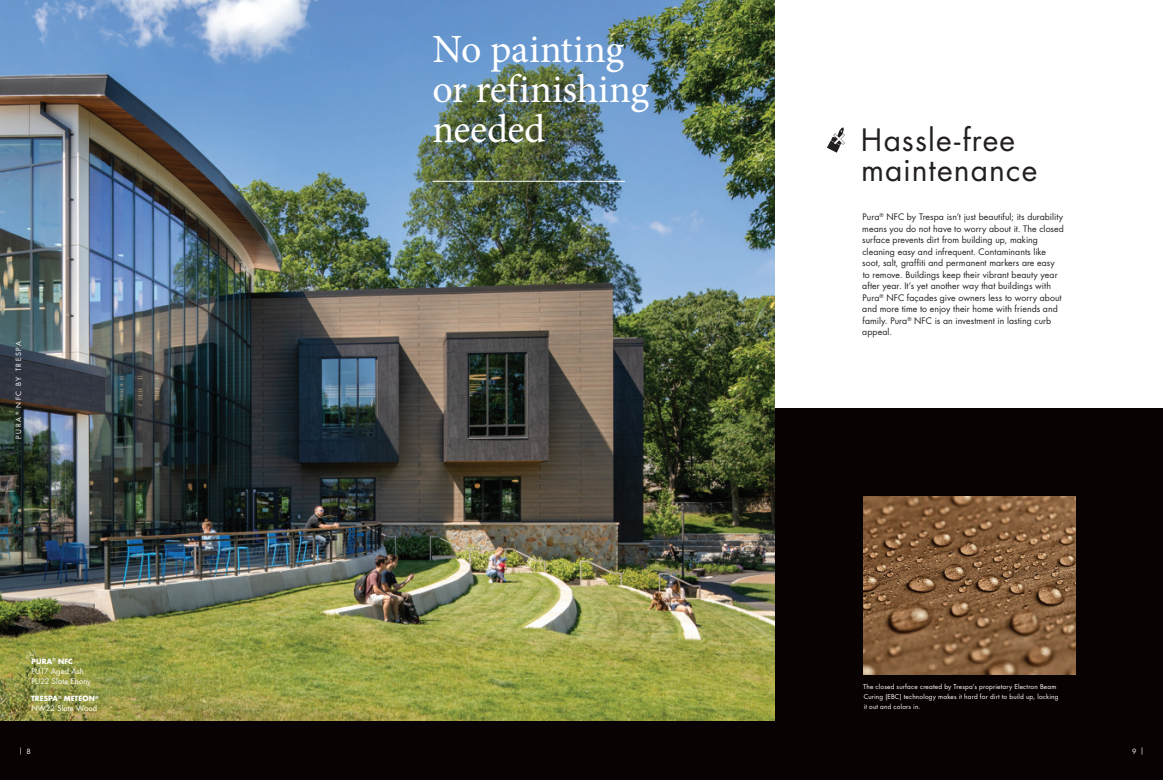
<style>
.page{position:relative;width:1163px;height:780px;background:#fff}
.page>*{position:absolute;margin:0;border:0;box-sizing:border-box;transform-origin:0 0}
.t1{font:40px/40px "Minion Pro";letter-spacing:-.01em;color:#fff}
.t2{font:30px/30px "Futura Std";letter-spacing:.04em;color:#231f20}
.PLATTE_TEKST{font:8.8px/11.5px "Futura Std";letter-spacing:.005em;color:#231f20}
.PLATTE_TEKST-2{font:7.5px "Futura Std";letter-spacing:.01em;color:#fff}
.PLATTE_TEKST-3{font:700 7px "Futura Std";letter-spacing:.015em;color:#fff}
.t3{font:7px "Futura Std";letter-spacing:.21em;color:#fff}
.t4{font:6.5px/10px "Futura Std";letter-spacing:.03em;color:#fff}
</style>
<div class="page">
<div style="left:0;top:408px;width:1162px;height:372px;background:#080302"></div>
<img style="left:863px;top:496px;width:212px;height:179px">
<img style="left:0;top:0;width:774px;height:720px">
<hr style="left:432px;top:181px;width:193px;height:1px;background:#fff">
<svg style="left:827px;top:127px;width:17px;height:26px"></svg>
<p class="t3" style="left:14px;top:438px;width:99px;rotate:-90deg">PURA <sup>®</sup> NFC BY TRESPA</p>
<p class="PLATTE_TEKST-3" style="left:32px;top:656px;width:43px">PURA<sup>®</sup> NFC</p>
<p class="PLATTE_TEKST-2" style="left:31px;top:666px;width:54px">PU17 Aged Ash</p>
<p class="PLATTE_TEKST-2" style="left:31px;top:676px;width:61px">PU22 Slate Ebony</p>
<p class="PLATTE_TEKST-3" style="left:31px;top:694px;width:69px">TRESPA<sup>®</sup> METEON<sup>®</sup></p>
<p class="PLATTE_TEKST-2" style="left:31px;top:703px;width:67px">NW22 Slate Wood</p>
<p class="t1" style="left:432px;top:29px;width:218px">No painting or refinishing needed</p>
<p class="t2" style="left:860px;top:125px;width:178px">Hassle-free maintenance</p>
<p class="PLATTE_TEKST" style="left:862px;top:211px;width:203px">Pura<sup>®</sup> NFC by Trespa isn’t just beautiful; its durability means you do not have to worry about it. The closed surface prevents dirt from building up, making cleaning easy and infrequent. Contaminants like</p>
<p class="PLATTE_TEKST" style="left:862px;top:257px;width:194px">soot, salt, graffiti and permanent markers are easy</p>
<p class="PLATTE_TEKST" style="left:862px;top:269px;width:201px">to remove. Buildings keep their vibrant beauty year after year. It’s yet another way that buildings with Pura<sup>®</sup> NFC façades give owners less to worry about and more time to enjoy their home with friends and family. Pura<sup>®</sup> NFC is an investment in lasting curb appeal.</p>
<p class="t4" style="left:863px;top:681px;width:197px">The closed surface created by Trespa’s proprietary Electron Beam<br>Curing (EBC) technology makes it hard for dirt to build up, locking it out and colors in.</p>
<p class="t3" style="left:19px;top:746px;width:5px">|</p>
<p class="t3" style="left:1139px;top:746px;width:5px">|</p>
<p class="t3" style="left:27px;top:746px;width:6px">8</p>
<p class="t3" style="left:1131px;top:746px;width:6px">9</p>
</div>
